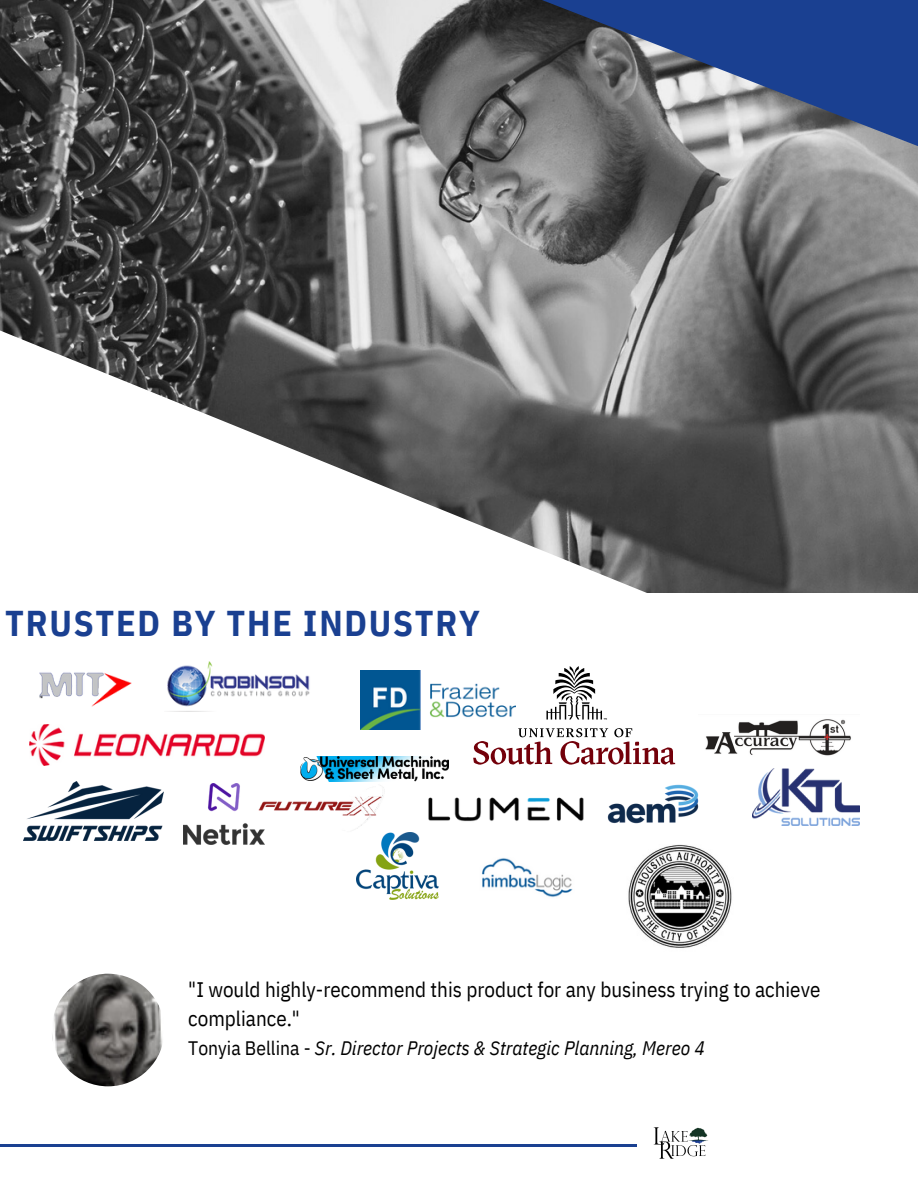
<style>
.page{position:relative;width:918px;height:1188px;background:#fff}
.page>*{position:absolute;margin:0;border:0;box-sizing:border-box;transform-origin:0 0}
.t1{font:700 35.85px "IBM Plex Sans Cond";letter-spacing:.05em;color:#1a4091}
.t2{font:21px/29.2px "IBM Plex Sans Cond";color:#000}
.t3{font:italic 19.5px "IBM Plex Sans Cond";color:#000}
.s1{font-style:normal}
</style>
<div class="page">
<img style="left:0;top:0;width:918px;height:300px">
<svg style="left:0;top:300px;width:918px;height:412px"></svg>
<svg style="left:444px;top:0;width:474px;height:192px;background:#5f6b83"></svg>
<hr style="left:0;top:1145px;width:637px;height:2px;background:#1a4091">
<img style="left:360px;top:670px;width:155px;height:60px">
<img style="left:428px;top:797px;width:156px;height:25px">
<img style="left:184px;top:784px;width:81px;height:61px">
<img style="left:256px;top:784px;width:128px;height:48px">
<img style="left:356px;top:832px;width:82px;height:68px">
<img style="left:23px;top:781px;width:141px;height:60px">
<img style="left:482px;top:858px;width:91px;height:39px">
<img style="left:30px;top:724px;width:235px;height:42px">
<img style="left:628px;top:845px;width:104px;height:103px">
<svg style="left:473px;top:728px;width:202px;height:37px"></svg>
<svg style="left:546px;top:666px;width:61px;height:54px"></svg>
<img style="left:30px;top:661px;width:111px;height:47px">
<img style="left:300px;top:756px;width:149px;height:25px">
<img style="left:752px;top:769px;width:107px;height:56px">
<img style="left:607px;top:784px;width:92px;height:40px">
<img style="left:164px;top:662px;width:148px;height:49px">
<img style="left:705px;top:719px;width:146px;height:37px">
<img style="left:653px;top:1127px;width:55px;height:32px">
<img style="left:52px;top:974px;width:112px;height:112px;border-radius:50%">
<h1 class="t1" style="left:5px;top:600px;width:476px">TRUSTED BY THE INDUSTRY</h1>
<p class="t2" style="left:188px;top:975px;width:634px">"I would highly-recommend this product for any business trying to achieve compliance."</p>
<p class="t3" style="left:188px;top:1035px;width:518px"><span class="s1">Tonyia Bellina -</span> Sr. Director Projects &amp; Strategic Planning, Mereo 4</p>
</div>
